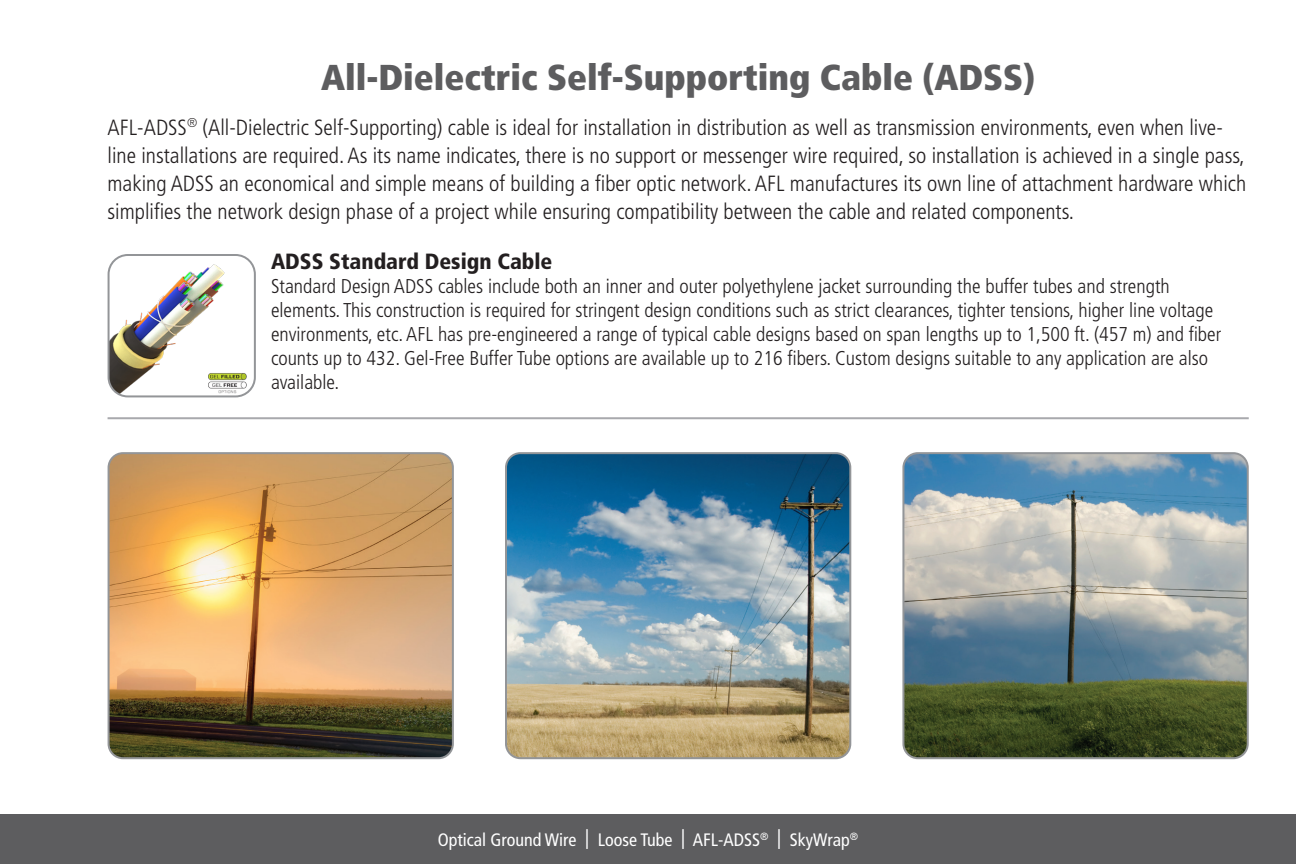
<style>
.page{position:relative;width:1296px;height:864px;background:#fff}
.page>*{position:absolute;margin:0;border:0;box-sizing:border-box;transform-origin:0 0}
.FPP_Product_Title{font:900 condensed 36px "Frutiger LT Std";color:#5d5d5f}
.THE_BODY_COPY{font:300 condensed 22px/28px "Frutiger LT Std";color:#231f20}
.t1{font:900 condensed 22px "Frutiger LT Std";color:#231f20}
.FPP_Table_Body_Text{font:300 condensed 20px/24px "Frutiger LT Std";color:#231f20}
.t2{font:condensed 18px "Frutiger LT Std";color:#fff}
.s1{font-size:19.8px}
</style>
<div class="page">
<div style="left:0;top:814px;width:1296px;height:50px;background:#5d5d5f"></div>
<hr style="left:108px;top:417px;width:163px;height:2px;background:#a8a9ad">
<hr style="left:271px;top:417px;width:978px;height:2px;background:#a8a9ad">
<img style="left:109px;top:455px;width:342px;height:303px">
<div style="left:108px;top:452px;width:346px;height:307px;border:2px solid #939598;border-radius:14px"></div>
<img style="left:508px;top:455px;width:342px;height:303px">
<div style="left:505px;top:452px;width:346px;height:307px;border:2px solid #939598;border-radius:14px"></div>
<img style="left:905px;top:455px;width:341px;height:301px">
<div style="left:902px;top:452px;width:347px;height:307px;border:2px solid #939598;border-radius:14px"></div>
<img style="left:109px;top:255px;width:141px;height:141px">
<div style="left:108px;top:254px;width:148px;height:143px;border:2px solid #939598;border-radius:19px"></div>
<p class="FPP_Product_Title" style="left:321px;top:56px;width:715px">All-Dielectric Self-Supporting Cable (ADSS)</p>
<p class="THE_BODY_COPY" style="left:108px;top:113px;width:1140px">AFL-ADSS<sup>®</sup> (All-Dielectric Self-Supporting) cable is ideal for installation in distribution as well as transmission environments, even when live&shy;line installations are required. As its name indicates, there is no support or messenger wire required, so installation is achieved in a single pass, making ADSS an economical and simple means of building a fiber optic network. AFL manufactures its own line of attachment hardware which simplifies the network design phase of a project while ensuring compatibility between the cable and related components.</p>
<p class="t1" style="left:271px;top:249px;width:283px">ADSS Standard Design Cable</p>
<p class="FPP_Table_Body_Text" style="left:271px;top:275px;width:952px">Standard Design ADSS cables include both an inner and outer polyethylene jacket surrounding the buffer tubes and strength elements. This construction is required for stringent design conditions such as strict clearances, tighter tensions, higher line voltage environments, etc. AFL has pre-engineered a range of typical cable designs based on span lengths up to 1,500 ft. (457 m) and fiber counts up to 432. Gel-Free Buffer Tube options are available up to 216 fibers. Custom designs suitable to any application are also available.</p>
<p class="t2" style="left:438px;top:829px;width:422px">Optical Ground Wire <span class="s1">|</span> Loose Tube <span class="s1">|</span> AFL-ADSS<sup>®</sup> <span class="s1">|</span> SkyWrap<sup>®</sup></p>
</div>
